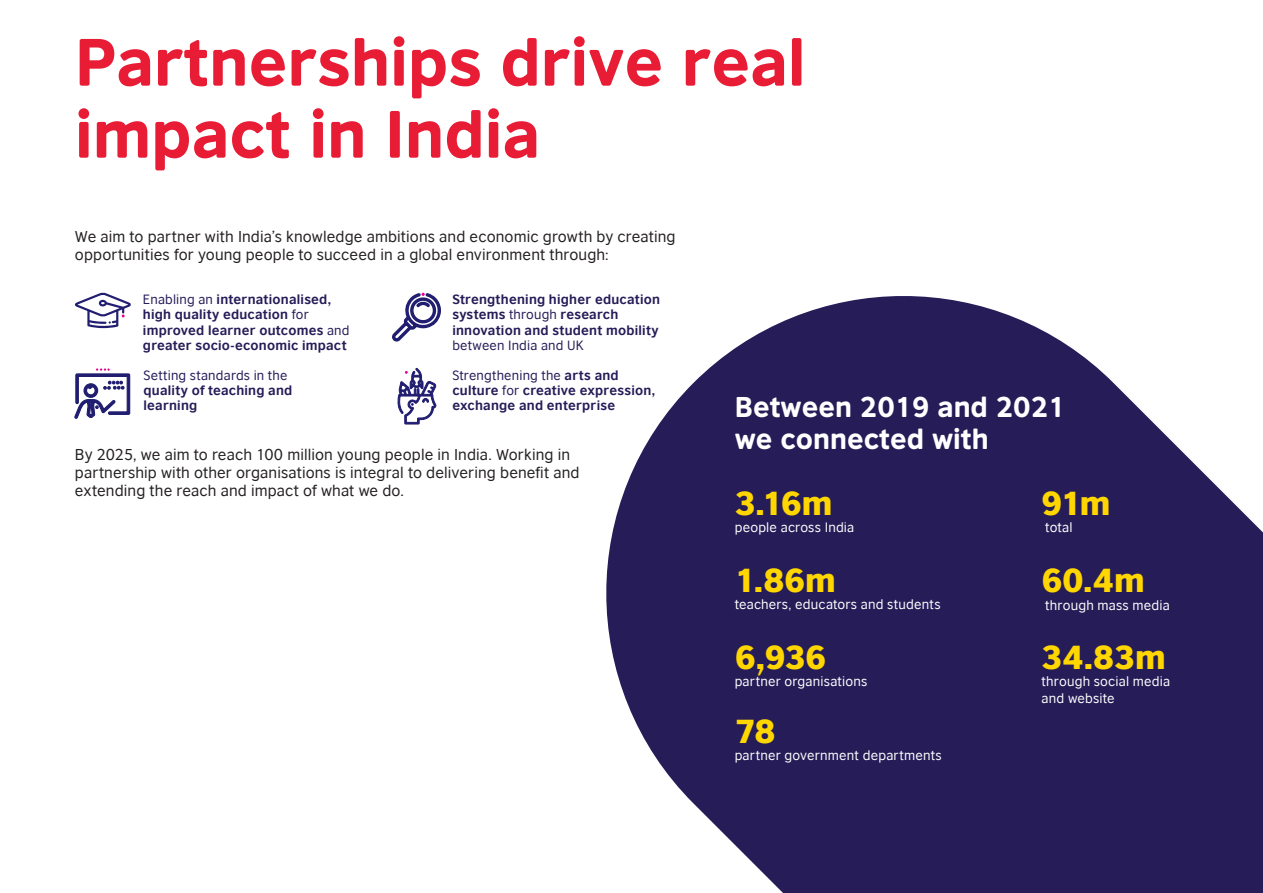
<style>
.page{position:relative;width:1263px;height:893px;background:#fff}
.page>*{position:absolute;margin:0;border:0;box-sizing:border-box;transform-origin:0 0}
.t1{font:63px/72px "British Council Sans Headline";color:#e91c36}
.t2{font:900 31.65px "British Council Sans";letter-spacing:-.01em;color:#ffd600}
.t3{font:27px/32.4px "British Council Sans Headline";color:#fff}
.t4{font:15px/18px "British Council Sans";letter-spacing:.01em;color:#231f20}
.t5{font:12.9px/17.2px "British Council Sans";letter-spacing:.015em;color:#fff}
.t6{font:700 12.75px/15.3px "British Council Sans";letter-spacing:.02em;color:#251c58}
.t7{font:12.75px "British Council Sans";letter-spacing:.015em;color:#251c58}
.s1{font-weight:400}
</style>
<div class="page">
<svg style="left:392px;top:292px;width:49px;height:50px"></svg>
<svg style="left:74px;top:368px;width:57px;height:51px"></svg>
<svg style="left:397px;top:367px;width:40px;height:58px"></svg>
<svg style="left:75px;top:292px;width:56px;height:36px"></svg>
<svg style="left:606px;top:296px;width:657px;height:597px;fill:#251c58"></svg>
<h1 class="t1" style="left:75px;top:23px;width:732px">Partnerships drive real impact in India</h1>
<p class="t4" style="left:75px;top:227px;width:602px">We aim to partner with India’s knowledge ambitions and economic growth by creating opportunities for young people to succeed in a global environment through:</p>
<p class="t6" style="left:143px;top:291px;width:208px"><span class="s1">Enabling an</span> internationalised, high quality education <span class="s1">for </span>improved learner outcomes <span class="s1">and </span>greater socio-economic impact</p>
<p class="t6" style="left:452px;top:291px;width:209px">Strengthening higher education systems <span class="s1">through</span> research innovation and student mobility</p>
<p class="t7" style="left:452px;top:337px;width:133px">between India and UK</p>
<p class="t6" style="left:452px;top:367px;width:204px"><span class="s1">Strengthening the</span> arts and culture <span class="s1">for</span> creative expression, exchange and enterprise</p>
<p class="t4" style="left:75px;top:445px;width:506px">By 2025, we aim to reach 100 million young people in India. Working in partnership with other organisations is integral to delivering benefit and extending the reach and impact of what we do.</p>
<p class="t7" style="left:144px;top:367px;width:145px">Setting standards in the</p>
<p class="t6" style="left:144px;top:382px;width:150px">quality of teaching and learning</p>
<h3 class="t3" style="left:735px;top:389px;width:332px">Between 2019 and 2021 we connected with</h3>
<h2 class="t2" style="left:735px;top:482px;width:99px">3.16m</h2>
<p class="t5" style="left:735px;top:519px;width:121px">people across India</p>
<h2 class="t2" style="left:735px;top:559px;width:103px">1.86m</h2>
<p class="t5" style="left:735px;top:595px;width:207px">teachers, educators and students</p>
<h2 class="t2" style="left:735px;top:636px;width:93px">6,936</h2>
<p class="t5" style="left:735px;top:672px;width:134px">partner organisations</p>
<h2 class="t2" style="left:735px;top:710px;width:42px">78</h2>
<p class="t5" style="left:735px;top:747px;width:209px">partner government departments</p>
<h2 class="t2" style="left:1042px;top:482px;width:70px">91m</h2>
<p class="t5" style="left:1045px;top:519px;width:29px">total</p>
<h2 class="t2" style="left:1042px;top:559px;width:104px">60.4m</h2>
<p class="t5" style="left:1045px;top:596px;width:126px">through mass media</p>
<h2 class="t2" style="left:1042px;top:636px;width:125px">34.83m</h2>
<p class="t5" style="left:1042px;top:672px;width:130px">through social media and website</p>
</div>
